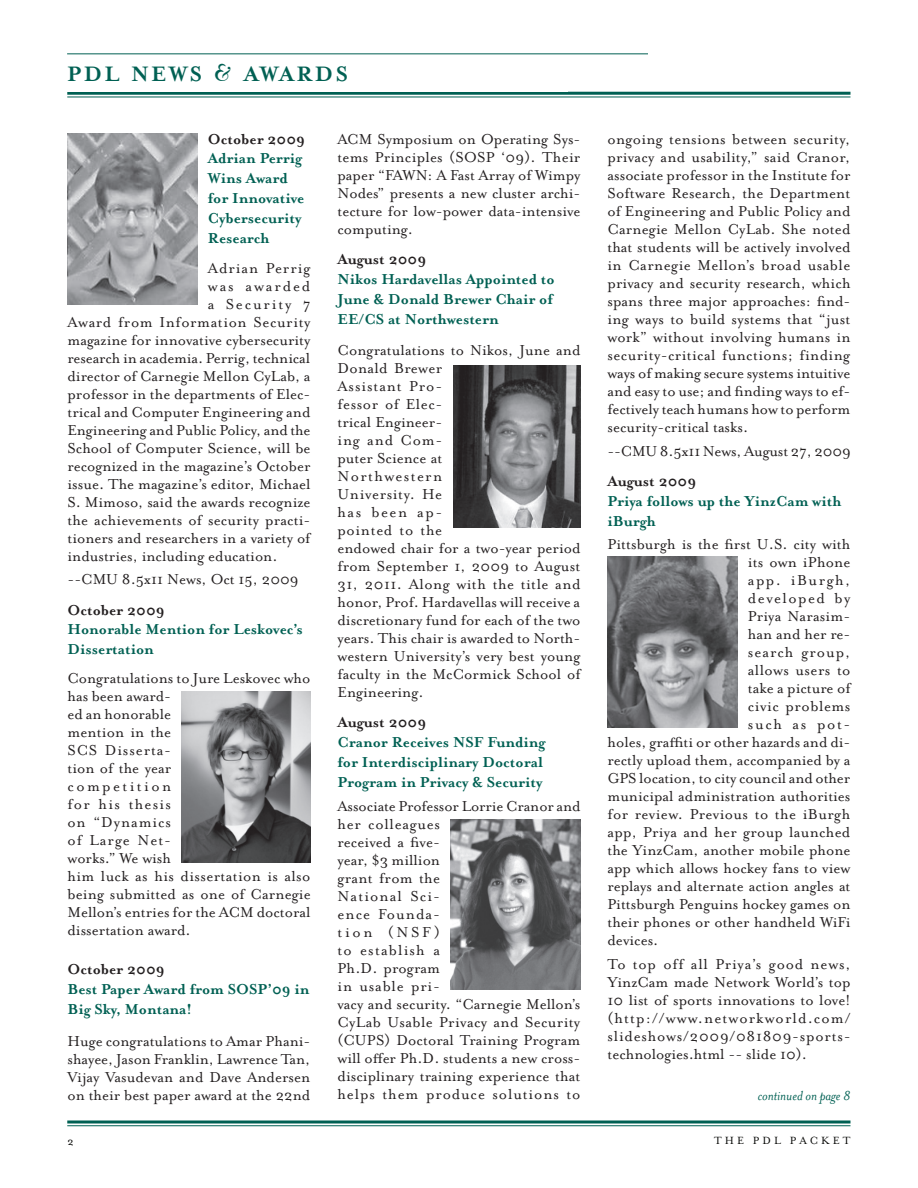
<style>
.page{position:relative;width:918px;height:1188px;background:#fff}
.page>*{position:absolute;margin:0;border:0;box-sizing:border-box;transform-origin:0 0}
.t1{font:700 24px "Mrs Eaves";letter-spacing:.095em;color:#006053}
.t2{font:16.5px/18px "Mrs Eaves Roman";color:#231f20;text-align:justify}
.t3{font:700 16.5px/19.8px "Mrs Eaves";color:#006053}
.t4{font:700 16.5px "Mrs Eaves";color:#231f20}
.t5{font:16.5px "Mrs Eaves Roman";letter-spacing:.025em;color:#231f20}
.t6{font:16.5px "Mrs Eaves Roman";letter-spacing:.035em;color:#231f20}
.t7{font:16.5px "Mrs Eaves Roman";letter-spacing:.03em;color:#231f20}
.t8{font:16.5px "Mrs Eaves Roman";letter-spacing:.055em;color:#231f20}
.t9{font:16.5px "Mrs Eaves Roman";letter-spacing:.06em;color:#231f20}
.t10{font:16.5px "Mrs Eaves Roman";letter-spacing:.09em;color:#231f20}
.t11{font:16.5px "Mrs Eaves Roman";letter-spacing:.085em;color:#231f20}
.t12{font:16.5px "Mrs Eaves Roman";letter-spacing:.115em;color:#231f20}
.t13{font:16.5px "Mrs Eaves Roman";letter-spacing:.11em;color:#231f20}
.t14{font:16.5px "Mrs Eaves Roman";letter-spacing:.1em;color:#231f20}
.t15{font:italic 15px "Mrs Eaves";color:#006053}
.t16{font:12px "Mrs Eaves Roman";color:#040503}
.t17{font:12px "Mrs Eaves Roman";color:#040503}
.s1{font-family:"Bernhard Modern BT"}
</style>
<div class="page">
<svg style="left:67px;top:1120px;width:784px;height:4px;background:#3f877d"></svg>
<hr style="left:67px;top:1125px;width:784px;height:1px;background:#006053">
<hr style="left:67px;top:92px;width:784px;height:3px;background:#006053">
<hr style="left:67px;top:97px;width:784px;height:1px;background:#006053">
<hr style="left:67px;top:53px;width:581px;height:1px;background:#006053">
<img style="left:451px;top:819px;width:129px;height:171px">
<img style="left:608px;top:557px;width:129px;height:170px">
<img style="left:68px;top:134px;width:129px;height:170px">
<img style="left:453px;top:365px;width:127px;height:163px">
<img style="left:182px;top:692px;width:128px;height:170px">
<h1 class="t1" style="left:67px;top:60px;width:282px">pdl news <span class="s1">&amp;</span> awards</h1>
<p class="t4" style="left:208px;top:129px;width:99px">October 2009</p>
<p class="t3" style="left:208px;top:149px;width:98px">Adrian Perrig<br>Wins Award for Innovative<br>Cybersecurity<br>Research</p>
<p class="t8" style="left:208px;top:259px;width:104px">Adrian Perrig</p>
<p class="t12" style="left:208px;top:277px;width:104px">was awarded</p>
<p class="t13" style="left:208px;top:295px;width:104px">a Security 7</p>
<p class="t6" style="left:68px;top:313px;width:244px">Award from Information Security</p>
<p class="t2" style="left:68px;top:331px;width:244px">magazine for innovative cybersecurity</p>
<p class="t2" style="left:68px;top:349px;width:244px">research in academia. Perrig, technical</p>
<p class="t2" style="left:68px;top:367px;width:244px">director of Carnegie Mellon CyLab, a</p>
<p class="t2" style="left:68px;top:385px;width:244px">professor in the departments of Elec-</p>
<p class="t2" style="left:68px;top:403px;width:244px">trical and Computer Engineering and</p>
<p class="t2" style="left:68px;top:421px;width:245px">Engineering and Public Policy, and the</p>
<p class="t2" style="left:68px;top:439px;width:245px">School of Computer Science, will be</p>
<p class="t2" style="left:68px;top:457px;width:245px">recognized in the magazine’s October</p>
<p class="t2" style="left:68px;top:475px;width:244px">issue. The magazine’s editor, Michael</p>
<p class="t2" style="left:68px;top:493px;width:244px">S. Mimoso, said the awards recognize</p>
<p class="t2" style="left:68px;top:511px;width:244px">the achievements of security practi-</p>
<p class="t2" style="left:68px;top:529px;width:244px">tioners and researchers in a variety of</p>
<p class="t2" style="left:68px;top:547px;width:212px">industries, including education.</p>
<p class="t2" style="left:68px;top:570px;width:233px">--CMU 8.5x11 News, Oct 15, 2009</p>
<p class="t4" style="left:68px;top:600px;width:99px">October 2009</p>
<p class="t3" style="left:68px;top:620px;width:237px">Honorable Mention for Leskovec’s<br>Dissertation</p>
<p class="t2" style="left:68px;top:669px;width:245px;text-align:left">Congratulations to Jure Leskovec who has been award-<br>ed an honorable<br>mention in the<br>SCS Disserta-<br>tion of the year<br>competition<br>for his thesis<br>on “Dynamics<br>of Large Net-<br>works.” We wish<br>him luck as his dissertation is also being submitted as one of Carnegie<br>Mellon’s entries for the ACM doctoral dissertation award.</p>
<p class="t4" style="left:68px;top:960px;width:99px">October 2009</p>
<p class="t3" style="left:68px;top:979px;width:171px">Best Paper Award from SOSP</p>
<p class="t3" style="left:268px;top:979px;width:43px">’09 in</p>
<p class="t3" style="left:68px;top:999px;width:126px">Big Sky, Montana!</p>
<p class="t2" style="left:68px;top:1032px;width:244px">Huge congratulations to Amar Phani&shy;shayee, Jason Franklin, Lawrence Tan, Vijay Vasudevan and Dave Andersen on their best paper award at the 22nd</p>
<p class="t2" style="left:338px;top:130px;width:245px">ACM Symposium on Operating Sys&shy;tems Principles (SOSP ‘09). Their paper “FAWN: A Fast Array of Wimpy Nodes” presents a new cluster archi&shy;tecture for low-power data-intensive computing.</p>
<p class="t4" style="left:338px;top:250px;width:90px">August 2009</p>
<p class="t3" style="left:338px;top:270px;width:219px">Nikos Hardavellas Appointed to<br>June &amp; Donald Brewer Chair of<br>EE/CS at Northwestern</p>
<p class="t2" style="left:338px;top:341px;width:245px;text-align:left">Congratulations to Nikos, June and<br>Donald Brewer<br>Assistant Pro-<br>fessor of Elec-<br>trical Engineer-<br>ing and Com-<br>puter Science at<br>Northwestern<br>University. He<br>has been ap-<br>pointed to the<br>endowed chair for a two-year period from September 1, 2009 to August<br>31, 2011. Along with the title and honor, Prof. Hardavellas will receive a discretionary fund for each of the two years. This chair is awarded to North&shy;western University’s very best young faculty in the McCormick School of<br>Engineering.</p>
<p class="t4" style="left:338px;top:713px;width:90px">August 2009</p>
<p class="t3" style="left:338px;top:733px;width:210px">Cranor Receives NS F Funding for Interdisciplinary Doctoral<br>Program in Privacy &amp; Security</p>
<p class="t2" style="left:338px;top:798px;width:245px;text-align:left">Associate Professor Lorrie Cranor and her colleagues<br>received a five-<br>year, $3 million<br>grant from the<br>National Sci-<br>ence Founda-<br>tion (NSF)<br>to establish a<br>Ph.D. program<br>in usable pri-<br>vacy and security. “Carnegie Mellon’s<br>CyLab Usable Privacy and Security (CUPS) Doctoral Training Program will offer Ph.D. students a new cross&shy;disciplinary training experience that helps them produce solutions to</p>
<p class="t2" style="left:608px;top:131px;width:245px">ongoing tensions between security, privacy and usability,” said Cranor, associate professor in the Institute for Software Research, the Department of Engineering and Public Policy and Carnegie Mellon CyLab. She noted that students will be actively involved in Carnegie Mellon’s broad usable privacy and security research, which spans three major approaches: find&shy;ing ways to build systems that “just work” without involving humans in security-critical functions; finding ways of making secure systems intuitive and easy to use; and finding ways to ef&shy;fectively teach humans how to perform security-critical tasks.</p>
<p class="t2" style="left:608px;top:442px;width:245px">--CMU 8.5x11 News, August 27, 2009</p>
<p class="t4" style="left:608px;top:472px;width:90px">August 2009</p>
<p class="t3" style="left:608px;top:491px;width:235px">Priya follows up the YinzCam with iBurgh</p>
<p class="t2" style="left:608px;top:536px;width:244px">Pittsburgh is the first U.S. city with</p>
<p class="t2" style="left:748px;top:554px;width:104px">its own iPhone</p>
<p class="t10" style="left:748px;top:571px;width:104px">app. iBurgh,</p>
<p class="t11" style="left:748px;top:589px;width:104px">developed by</p>
<p class="t2" style="left:748px;top:608px;width:104px">Priya Narasim-</p>
<p class="t2" style="left:748px;top:626px;width:104px">han and her re-</p>
<p class="t9" style="left:748px;top:643px;width:104px">search group,</p>
<p class="t5" style="left:748px;top:661px;width:104px">allows users to</p>
<p class="t2" style="left:748px;top:680px;width:104px">take a picture of</p>
<p class="t7" style="left:748px;top:697px;width:104px">civic problems</p>
<p class="t14" style="left:748px;top:715px;width:104px">such as pot-</p>
<p class="t2" style="left:608px;top:734px;width:244px">holes, graffiti or other hazards and di-</p>
<p class="t2" style="left:608px;top:752px;width:244px">rectly upload them, accompanied by a</p>
<p class="t2" style="left:608px;top:770px;width:244px">GPS location, to city council and other</p>
<p class="t2" style="left:608px;top:788px;width:244px">municipal administration authorities</p>
<p class="t5" style="left:608px;top:805px;width:244px">for review. Previous to the iBurgh</p>
<p class="t2" style="left:608px;top:824px;width:244px">app, Priya and her group launched</p>
<p class="t2" style="left:608px;top:842px;width:245px">the YinzCam, another mobile phone</p>
<p class="t2" style="left:608px;top:860px;width:244px">app which allows hockey fans to view</p>
<p class="t2" style="left:608px;top:878px;width:245px">replays and alternate action angles at</p>
<p class="t2" style="left:608px;top:896px;width:244px">Pittsburgh Penguins hockey games on</p>
<p class="t2" style="left:608px;top:914px;width:244px">their phones or other handheld WiFi</p>
<p class="t2" style="left:608px;top:932px;width:52px">devices.</p>
<p class="t2" style="left:608px;top:955px;width:245px">To top off all Priya’s good news, YinzCam made Network World’s top 10 list of sports innovations to love! (http://www.networkworld.com/ slideshows/2009/081809-sports&shy;technologies.html -- slide 10).</p>
<p class="t15" style="left:758px;top:1087px;width:94px">continued on page 8</p>
<p class="t17" style="left:68px;top:1135px;width:8px">2</p>
<p class="t16" style="left:714px;top:1134px;width:11px">the</p>
<p class="t16" style="left:753px;top:1134px;width:11px">pdl</p>
<p class="t16" style="left:790px;top:1134px;width:12px">packet</p>
</div>
